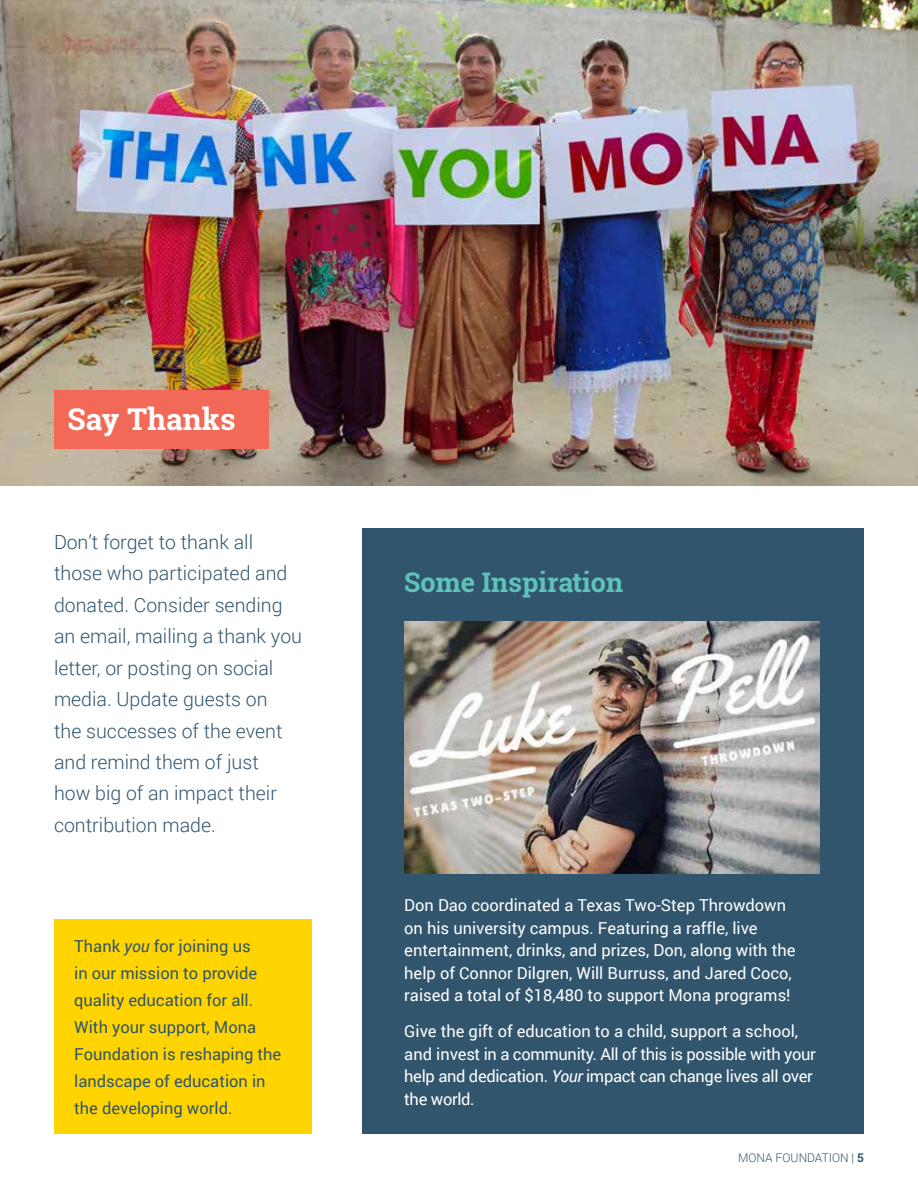
<style>
.page{position:relative;width:918px;height:1188px;background:#fff}
.page>*{position:absolute;margin:0;border:0;box-sizing:border-box;transform-origin:0 0}
.t1{font:700 30px "Roboto Slab";color:#fff}
.t2{font:700 27px "Roboto Slab";color:#5dc4b9}
.t3{font:300 19.5px/31.5px "Roboto";color:#31556d}
.t4{font:16.5px/22.5px "Roboto";color:#fff}
.t5{font:16.5px/22.5px "Roboto";letter-spacing:-.02em;color:#fff}
.t6{font:16.5px/27px "Roboto";color:#31556d}
.t7{font:300 12px "Roboto";color:#31556d}
.s1{font-style:italic}
.s2{font-weight:700}
</style>
<div class="page">
<img style="left:0;top:0;width:918px;height:486px">
<div style="left:363px;top:528px;width:501px;height:606px;background:#31556d"></div>
<img style="left:404px;top:622px;width:415px;height:251px">
<div style="left:54px;top:390px;width:215px;height:58px;background:#f26a57"></div>
<div style="left:54px;top:920px;width:258px;height:214px;background:#ffd400"></div>
<h1 class="t1" style="left:68px;top:398px;width:170px">Say Thanks</h1>
<p class="t3" style="left:54px;top:525px;width:250px">Don’t forget to thank all those who participated and donated. Consider sending an email, mailing a thank you letter, or posting on social media. Update guests on<br>the successes of the event and remind them of just<br>how big of an impact their contribution made.</p>
<p class="t6" style="left:74px;top:932px;width:209px">Thank <span class="s1">you</span> for joining us<br>in our mission to provide quality education for all.<br>With your support, Mona<br>Foundation is reshaping the landscape of education in the developing world.</p>
<h2 class="t2" style="left:404px;top:563px;width:220px">Some Inspiration</h2>
<p class="t4" style="left:404px;top:893px;width:393px">Don Dao coordinated a Texas Two-Step Throwdown on his university campus. Featuring a raffle, live entertainment, drinks, and prizes, Don, along with the help of Connor Dilgren, Will Burruss, and Jared Coco, raised a total of $18,480 to support Mona programs!</p>
<p class="t5" style="left:404px;top:1019px;width:413px">Give the gift of education to a child, support a school, and invest in a community. All of this is possible with your help and dedication. <span class="s1">Your</span> impact can change lives all over the world.</p>
<p class="t7" style="left:738px;top:1149px;width:127px">MONA FOUNDATION | <span class="s2">5</span></p>
</div>
